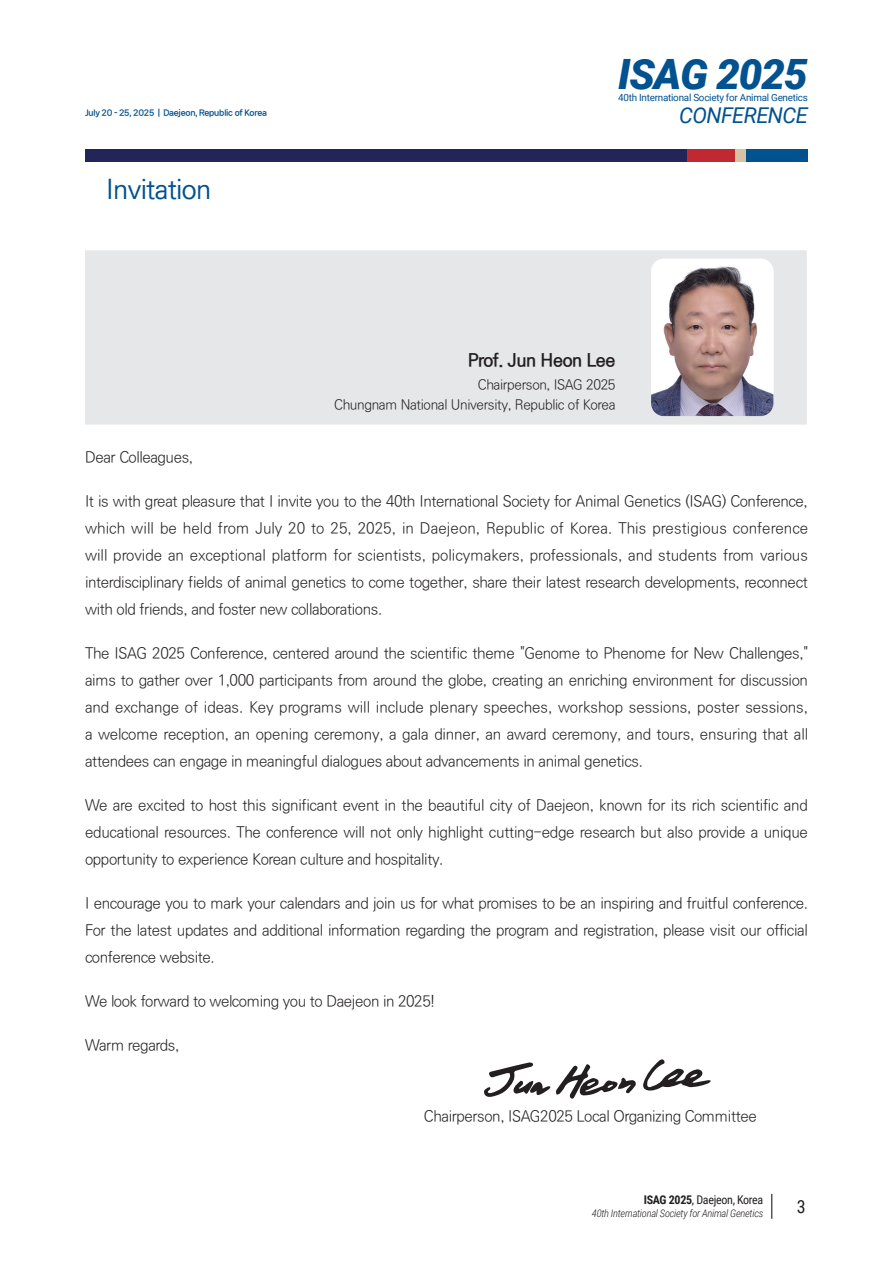
<style>
.page{position:relative;width:893px;height:1263px;background:#fff}
.page>*{position:absolute;margin:0;border:0;box-sizing:border-box;transform-origin:0 0}
.t1{font:italic 900 41.85px "Roboto";letter-spacing:-.025em;color:#01528f}
.t2{font:500 27px "Ko Pub World Dotum";letter-spacing:-.025em;color:#01528f}
.t3{font:italic 21.75px "Roboto";letter-spacing:-.025em;color:#01528f}
.t4{font:700 18px "Ko Pub World Dotum";letter-spacing:-.025em;color:#231f20}
.t5{font:18px "Roboto Condensed";color:#231f20}
.t6{font:300 15px/27px "Ko Pub World Dotum";letter-spacing:-.025em;color:#231f20;text-align:justify}
.t7{font:300 13.5px/20.2px "Ko Pub World Dotum";letter-spacing:-.025em;color:#231f20;text-align:right}
.t8{font:12px "Roboto Condensed";letter-spacing:-.025em;color:#231f20}
.t9{font:italic 300 10.5px "Roboto Condensed";letter-spacing:-.025em;color:#231f20}
.t10{font:9.9px "Roboto";letter-spacing:-.025em;color:#01528f}
.t11{font:7.8px "Nanum Square Neo TTF d Eb";letter-spacing:-.025em;color:#01528f}
.s1{font-weight:700}
</style>
<div class="page">
<div style="left:85px;top:149px;width:723px;height:13px;background:#232458"></div>
<div style="left:687px;top:149px;width:48px;height:13px;background:#c22831"></div>
<div style="left:735px;top:149px;width:12px;height:13px;background:#d5c1a4"></div>
<div style="left:747px;top:149px;width:61px;height:13px;background:#01528f"></div>
<svg style="left:771px;top:1194px;width:1px;height:25px"></svg>
<div style="left:85px;top:250px;width:722px;height:175px;background:#e6e7e9"></div>
<img style="left:651px;top:259px;width:122px;height:157px">
<svg style="left:556px;top:1059px;width:155px;height:40px"></svg>
<svg style="left:484px;top:1062px;width:66px;height:35px"></svg>
<p class="t11" style="left:85px;top:108px;width:183px">July 20 - 25, 2025 | Daejeon, Republic of Korea</p>
<h2 class="t2" style="left:106px;top:171px;width:106px">Invitation</h2>
<h1 class="t1" style="left:618px;top:45px;width:191px">ISAG 2025</h1>
<p class="t10" style="left:618px;top:91px;width:191px">40th International Society for Animal Genetics</p>
<h3 class="t3" style="left:679px;top:100px;width:130px">CONFERENCE</h3>
<p class="t4" style="left:468px;top:347px;width:149px">Prof. Jun Heon Lee</p>
<p class="t7" style="left:334px;top:375px;width:283px">Chairperson, ISAG 2025<br>Chungnam National University, Republic of Korea</p>
<p class="t6" style="left:85px;top:444px;width:110px">Dear Colleagues,</p>
<p class="t6" style="left:85px;top:488px;width:725px">It is with great pleasure that I invite you to the 40th International Society for Animal Genetics (ISAG) Conference, which will be held from July 20 to 25, 2025, in Daejeon, Republic of Korea. This prestigious conference will provide an exceptional platform for scientists, policymakers, professionals, and students from various interdisciplinary fields of animal genetics to come together, share their latest research developments, reconnect with old friends, and foster new collaborations.</p>
<p class="t6" style="left:85px;top:640px;width:725px">The ISAG 2025 Conference, centered around the scientific theme "Genome to Phenome for New Challenges," aims to gather over 1,000 participants from around the globe, creating an enriching environment for discussion and exchange of ideas. Key programs will include plenary speeches, workshop sessions, poster sessions, a welcome reception, an opening ceremony, a gala dinner, an award ceremony, and tours, ensuring that all attendees can engage in meaningful dialogues about advancements in animal genetics.</p>
<p class="t6" style="left:85px;top:792px;width:724px">We are excited to host this significant event in the beautiful city of Daejeon, known for its rich scientific and educational resources. The conference will not only highlight cutting-edge research but also provide a unique opportunity to experience Korean culture and hospitality.</p>
<p class="t6" style="left:85px;top:890px;width:724px">I encourage you to mark your calendars and join us for what promises to be an inspiring and fruitful conference.<br>For the latest updates and additional information regarding the program and registration, please visit our official conference website.</p>
<p class="t6" style="left:85px;top:988px;width:351px">We look forward to welcoming you to Daejeon in 2025!</p>
<p class="t6" style="left:85px;top:1032px;width:96px">Warm regards,</p>
<p class="t6" style="left:424px;top:1103px;width:335px">Chairperson, ISAG2025 Local Organizing Committee</p>
<p class="t8" style="left:644px;top:1191px;width:121px"><span class="s1">ISAG 2025</span>, Daejeon, Korea</p>
<p class="t9" style="left:592px;top:1206px;width:173px">40th International Society for Animal Genetics</p>
<p class="t5" style="left:797px;top:1194px;width:10px">3</p>
</div>
